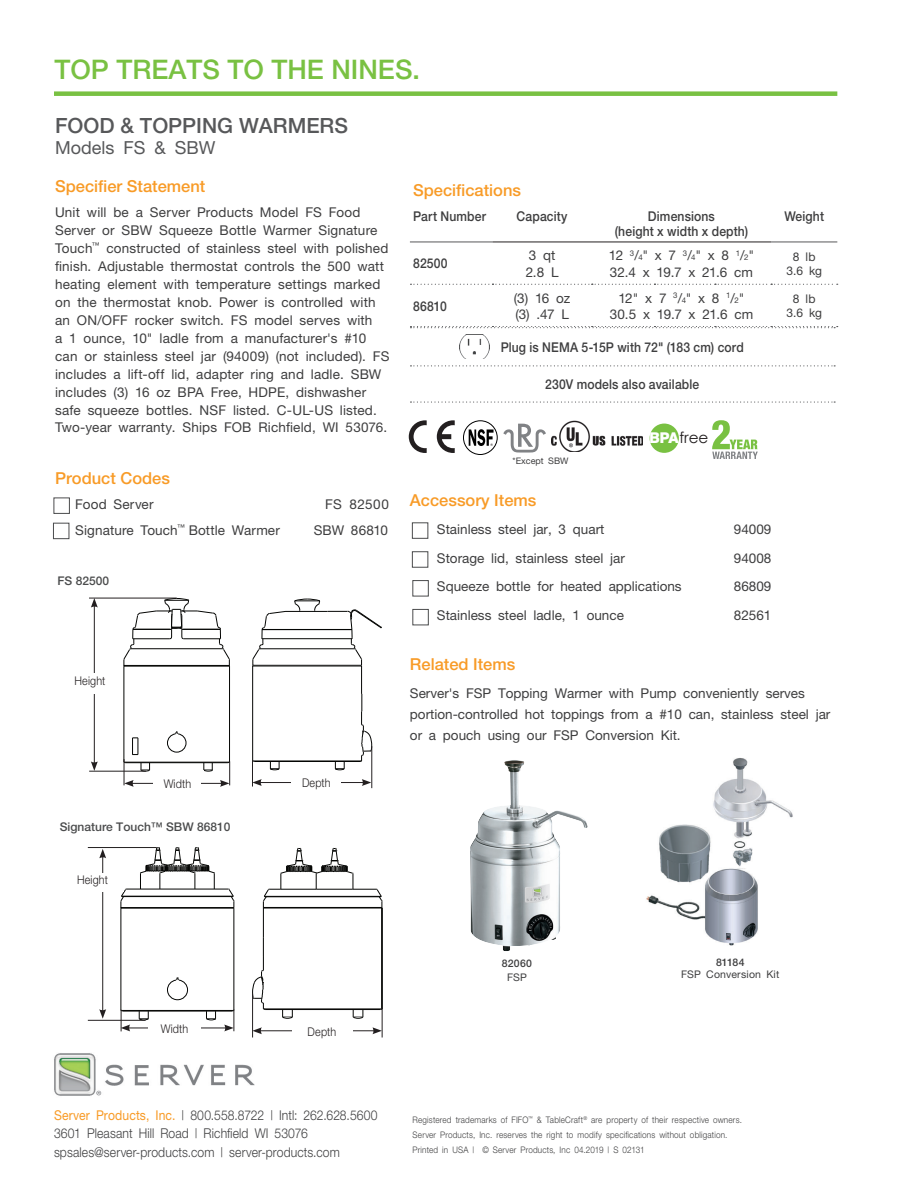
<style>
.page{position:relative;width:918px;height:1188px;background:#fff}
.page>*{position:absolute;margin:0;border:0;box-sizing:border-box;transform-origin:0 0}
.t1{font:500 27px "Helvetica Neue";color:#79c142}
.t2{font:500 21px "Helvetica Neue";color:#57585a}
.t3{font:18px "Helvetica Neue";color:#57585a}
.t4{font:500 16.5px "Helvetica Neue";color:#f89b27}
.t5{font:15.3px "Century Gothic";color:#231f20}
.t6{font:13.5px/18px "Helvetica Neue";letter-spacing:.01em;color:#3e3e3f}
.t7{font:300 13.5px/18.1px "Helvetica Neue";letter-spacing:.01em;color:#3e3e3f;scale:.9 1}
.t8{font:500 13.5px/15px "Helvetica Neue";letter-spacing:.01em;color:#3e3e3f;text-align:center;scale:.9 1}
.t9{font:300 12px "Helvetica Neue";letter-spacing:.015em;color:#231f20;scale:.9 1}
.t10{font:500 12px "Helvetica Neue";color:#4b4c4d}
.t11{font:12px/14.4px "Helvetica Neue";color:#3e3e3f;text-align:center}
.t12{font:10.5px "Helvetica Neue";letter-spacing:.02em;color:#3e3e3f}
.t13{font:500 10.5px "Helvetica Neue";letter-spacing:.02em;color:#3e3e3f}
.t14{font:300 9px/15px "Helvetica Neue";letter-spacing:.025em;color:#3e3e3f;scale:.9 1}
.t15{font:9px "Helvetica Neue";color:#3e3e3f}
.s1{font-size:7.8px}
.s2{font-family:"Interstate";font-weight:900;color:#fff}
.s3{font-weight:400;color:#f89b27}
</style>
<div class="page">
<div style="left:54px;top:91px;width:783px;height:5px;background:#79c142"></div>
<img style="left:54px;top:1053px;width:200px;height:43px">
<hr style="left:410px;top:242px;width:82px;height:1px;background:#57585a">
<hr style="left:771px;top:242px;width:66px;height:1px;background:#57585a">
<svg style="left:410px;top:284px;width:428px;height:1px"></svg>
<hr style="left:492px;top:242px;width:279px;height:1px;background:#231f20">
<svg style="left:410px;top:326px;width:428px;height:2px"></svg>
<svg style="left:410px;top:365px;width:425px;height:1px"></svg>
<svg style="left:410px;top:401px;width:425px;height:2px"></svg>
<div style="left:54px;top:498px;width:16px;height:16px;border:1px solid #4b4c4d"></div>
<hr style="left:89px;top:598px;width:88px;height:1px;background:#231f20">
<hr style="left:89px;top:771px;width:57px;height:1px;background:#231f20">
<hr style="left:94px;top:605px;width:1px;height:159px;background:#231f20">
<svg style="left:91px;top:598px;width:7px;height:10px"></svg>
<svg style="left:91px;top:761px;width:7px;height:10px"></svg>
<svg style="left:123px;top:598px;width:107px;height:189px"></svg>
<hr style="left:371px;top:746px;width:1px;height:42px;background:#231f20">
<svg style="left:252px;top:598px;width:130px;height:189px"></svg>
<div style="left:61px;top:673px;width:58px;height:20px;background:#fff"></div>
<div style="left:154px;top:778px;width:47px;height:17px;background:#fff"></div>
<div style="left:292px;top:775px;width:49px;height:16px;background:#fff"></div>
<hr style="left:121px;top:908px;width:1px;height:102px;background:#040503">
<hr style="left:234px;top:908px;width:1px;height:102px;background:#040503">
<svg style="left:120px;top:847px;width:115px;height:62px"></svg>
<svg style="left:252px;top:848px;width:131px;height:171px"></svg>
<hr style="left:88px;top:847px;width:69px;height:1px;background:#231f20">
<hr style="left:88px;top:1020px;width:58px;height:1px;background:#231f20">
<hr style="left:102px;top:856px;width:1px;height:156px;background:#231f20">
<svg style="left:99px;top:849px;width:7px;height:9px"></svg>
<svg style="left:99px;top:1009px;width:7px;height:10px"></svg>
<svg style="left:120px;top:977px;width:115px;height:54px"></svg>
<hr style="left:252px;top:994px;width:1px;height:44px;background:#231f20">
<hr style="left:382px;top:1008px;width:1px;height:30px;background:#231f20">
<hr style="left:259px;top:1030px;width:116px;height:1px;background:#231f20">
<svg style="left:372px;top:1027px;width:10px;height:7px"></svg>
<svg style="left:252px;top:1027px;width:10px;height:7px"></svg>
<div style="left:61px;top:873px;width:63px;height:19px;background:#fff"></div>
<div style="left:148px;top:1023px;width:53px;height:18px;background:#fff"></div>
<div style="left:292px;top:1023px;width:60px;height:16px;background:#fff"></div>
<div style="left:53px;top:523px;width:16px;height:16px;border:1px solid #4b4c4d"></div>
<img style="left:460px;top:335px;width:29px;height:24px">
<svg style="left:412px;top:522px;width:17px;height:104px"></svg>
<img style="left:470px;top:760px;width:118px;height:191px">
<img style="left:646px;top:758px;width:147px;height:188px">
<svg style="left:712px;top:420px;width:46px;height:39px"></svg>
<div style="left:463px;top:420px;width:35px;height:35px;border:1px solid #000;border-radius:50%"></div>
<svg style="left:469px;top:429px;width:25px;height:17px"></svg>
<img style="left:552px;top:420px;width:91px;height:32px">
<div style="left:650px;top:424px;width:29px;height:29px;background:#79c142;border-radius:50%"></div>
<svg style="left:503px;top:424px;width:43px;height:29px"></svg>
<svg style="left:409px;top:420px;width:18px;height:33px"></svg>
<svg style="left:437px;top:420px;width:18px;height:33px"></svg>
<h1 class="t1" style="left:54px;top:60px;width:367px">TOP TREATS TO THE NINES.</h1>
<h2 class="t2" style="left:55px;top:118px;width:294px">FOOD &amp; TOPPING WARMERS</h2>
<h3 class="t3" style="left:55px;top:141px;width:162px">Models FS &amp; SBW</h3>
<p class="t4" style="left:55px;top:180px;width:152px">Specifier Statement</p>
<p class="t6" style="left:55px;top:204px;width:336px">Unit will be a Server Products Model FS Food Server or SBW Squeeze Bottle Warmer Signature Touch<sup>™</sup> constructed of stainless steel with polished finish. Adjustable thermostat controls the 500 watt heating element with temperature settings marked on the thermostat knob. Power is controlled with an ON/OFF rocker switch. FS model serves with<br>a 1 ounce, 10" ladle from a manufacturer's #10 can or stainless steel jar (94009) (not included). FS includes a lift-off lid, adapter ring and ladle. SBW includes (3) 16 oz BPA Free, HDPE, dishwasher safe squeeze bottles. NSF listed. C-UL-US listed.<br>Two-year warranty. Ships FOB Richfield, WI 53076.</p>
<p class="t4" style="left:55px;top:472px;width:116px">Product Codes</p>
<p class="t6" style="left:75px;top:497px;width:80px">Food Server</p>
<p class="t6" style="left:325px;top:497px;width:65px">FS 82500</p>
<p class="t6" style="left:75px;top:522px;width:206px">Signature Touch<sup>™</sup> Bottle Warmer</p>
<p class="t6" style="left:314px;top:522px;width:76px">SBW 86810</p>
<p class="t10" style="left:58px;top:576px;width:53px">FS 82500</p>
<p class="t9" style="left:74px;top:677px;width:36px">Height</p>
<p class="t9" style="left:164px;top:779px;width:32px">Width</p>
<p class="t9" style="left:302px;top:779px;width:33px">Depth</p>
<p class="t10" style="left:60px;top:822px;width:172px">Signature Touch™ SBW 86810</p>
<p class="t9" style="left:77px;top:876px;width:36px">Height</p>
<p class="t4" style="left:413px;top:185px;width:109px">Specifications</p>
<p class="t8" style="left:413px;top:210px;width:82px">Part Number</p>
<p class="t8" style="left:517px;top:210px;width:58px">Capacity</p>
<p class="t8" style="left:615px;top:210px;width:150px">Dimensions<br>(height x width x depth)</p>
<p class="t8" style="left:784px;top:210px;width:46px">Weight</p>
<p class="t8" style="left:413px;top:257px;width:40px">82500</p>
<p class="t6" style="left:526px;top:249px;width:34px;line-height:16.2px">3 qt<br>2.8 L</p>
<p class="t6" style="left:609px;top:249px;width:147px;line-height:16.2px">12 <sup>3</sup>/<span class="s1">4</span>" x 7 <sup>3</sup>/<span class="s1">4</span>" x 8 <sup>1</sup>/<span class="s1">2</span>"<br>32.4 x 19.7 x 21.6 cm</p>
<p class="t11" style="left:786px;top:250px;width:37px">8 lb<br>3.6 kg</p>
<p class="t8" style="left:413px;top:300px;width:39px">86810</p>
<p class="t6" style="left:514px;top:291px;width:58px;line-height:16.2px">(3) 16 oz (3) .47 L</p>
<p class="t6" style="left:610px;top:291px;width:145px;line-height:16.2px;text-align:center">12" x 7 <sup>3</sup>/<span class="s1">4</span>" x 8 <sup>1</sup>/<span class="s1">2</span>"<br>30.5 x 19.7 x 21.6 cm</p>
<p class="t11" style="left:786px;top:293px;width:37px">8 lb<br>3.6 kg</p>
<p class="t8" style="left:501px;top:341px;width:272px">Plug is NEMA 5-15P with 72" (183 cm) cord</p>
<p class="t8" style="left:545px;top:378px;width:173px">230V models also available</p>
<p class="t15" style="left:513px;top:457px;width:57px">*Except SBW</p>
<p class="t5" style="left:649px;top:428px;width:61px"><span class="s2">BPA</span>free</p>
<p class="t4" style="left:410px;top:494px;width:128px">Accessory Items</p>
<p class="t6" style="left:437px;top:522px;width:169px">Stainless steel jar, 3 quart</p>
<p class="t6" style="left:734px;top:522px;width:39px">94009</p>
<p class="t6" style="left:437px;top:550px;width:189px">Storage lid, stainless steel jar</p>
<p class="t6" style="left:734px;top:550px;width:39px">94008</p>
<p class="t6" style="left:437px;top:579px;width:246px">Squeeze bottle for heated applications</p>
<p class="t6" style="left:734px;top:579px;width:39px">86809</p>
<p class="t6" style="left:437px;top:607px;width:189px">Stainless steel ladle, 1 ounce</p>
<p class="t6" style="left:734px;top:607px;width:39px">82561</p>
<p class="t4" style="left:410px;top:658px;width:107px">Related Items</p>
<p class="t6" style="left:410px;top:684px;width:422px;line-height:21px">Server's FSP Topping Warmer with Pump conveniently serves portion-controlled hot toppings from a #10 can, stainless steel jar or a pouch using our FSP Conversion Kit.</p>
<p class="t9" style="left:161px;top:1025px;width:32px">Width</p>
<p class="t9" style="left:308px;top:1027px;width:33px">Depth</p>
<p class="t13" style="left:502px;top:960px;width:32px">82060</p>
<p class="t12" style="left:507px;top:974px;width:21px">FSP</p>
<p class="t13" style="left:716px;top:959px;width:30px">81184</p>
<p class="t12" style="left:681px;top:971px;width:100px">FSP Conversion Kit</p>
<p class="t7" style="left:54px;top:1108px;width:361px"><span class="s3">Server Products, Inc.</span> | 800.558.8722 | Intl: 262.628.5600<br>3601 Pleasant Hill Road | Richfield WI 53076 spsales@server-products.com | server-products.com</p>
<p class="t14" style="left:413px;top:1113px;width:367px">Registered trademarks of FIFO<sup>™</sup> &amp; TableCraft<sup>®</sup> are property of their respective owners.<br>Server Products, Inc. reserves the right to modify specifications without obligation.<br>Printed in USA | © Server Products, Inc 04.2019 | S 02131</p>
</div>
